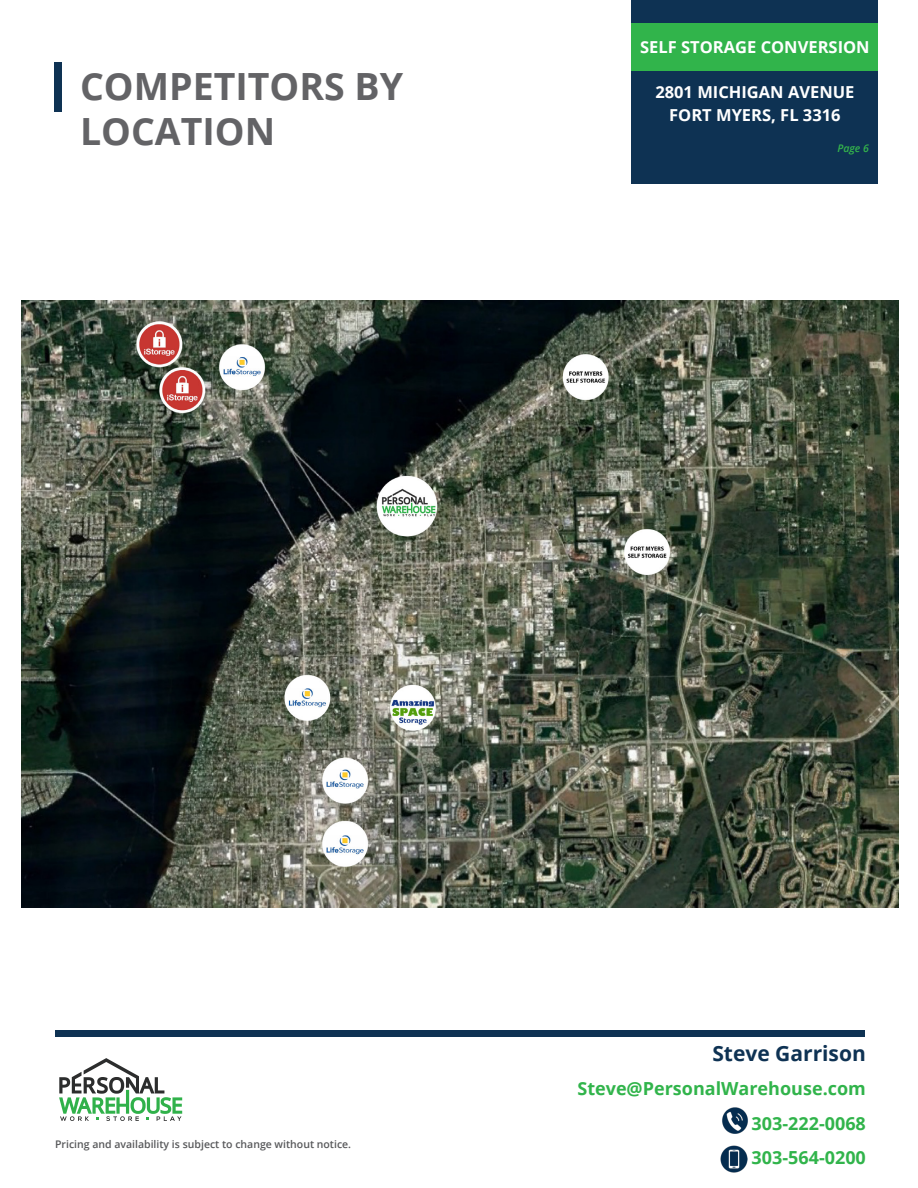
<style>
.page{position:relative;width:918px;height:1188px;background:#fff}
.page>*{position:absolute;margin:0;border:0;box-sizing:border-box;transform-origin:0 0}
.t1{font:700 37.5px "Open Sans";color:#636366}
.t2{font:700 21px "Open Sans";color:#0e3253}
.t3{font:700 18px/34.5px "Open Sans";color:#31b44b;text-align:justify}
.t4{font:700 16.5px/22.5px "Open Sans";color:#fff;text-align:center}
.t5{font:600 10.5px "Open Sans";color:#57585a}
.t6{font:italic 600 10.5px "Open Sans";color:#34b44c}
</style>
<div class="page">
<div style="left:632px;top:0;width:246px;height:184px;background:#0e3253"></div>
<div style="left:54px;top:63px;width:8px;height:49px;background:#0e3253"></div>
<div style="left:56px;top:1031px;width:810px;height:6px;background:#0e3253"></div>
<div style="left:632px;top:23px;width:246px;height:48px;background:#31b44b"></div>
<svg style="left:59px;top:1058px;width:123px;height:63px"></svg>
<img style="left:721px;top:1146px;width:27px;height:27px">
<img style="left:722px;top:1107px;width:26px;height:27px">
<img style="left:22px;top:301px;width:876px;height:607px">
<p class="t1" style="left:80px;top:60px;width:325px">COMPETITORS BY</p>
<p class="t1" style="left:80px;top:105px;width:197px">LOCATION</p>
<p class="t4" style="left:640px;top:36px;width:231px">SELF STORAGE CONVERSION</p>
<p class="t4" style="left:655px;top:81px;width:201px">2801 MICHIGAN AVENUE<br>FORT MYERS, FL 3316</p>
<p class="t6" style="left:837px;top:141px;width:33px">Page 6</p>
<p class="t5" style="left:55px;top:1137px;width:298px">Pricing and availability is subject to change without notice.</p>
<p class="t2" style="left:712px;top:1038px;width:155px">Steve Garrison</p>
<p class="t3" style="left:752px;top:1071px;width:116px;text-indent:-174px">Steve@PersonalWarehouse.com 303-222-0068<br>303-564-0200</p>
</div>
